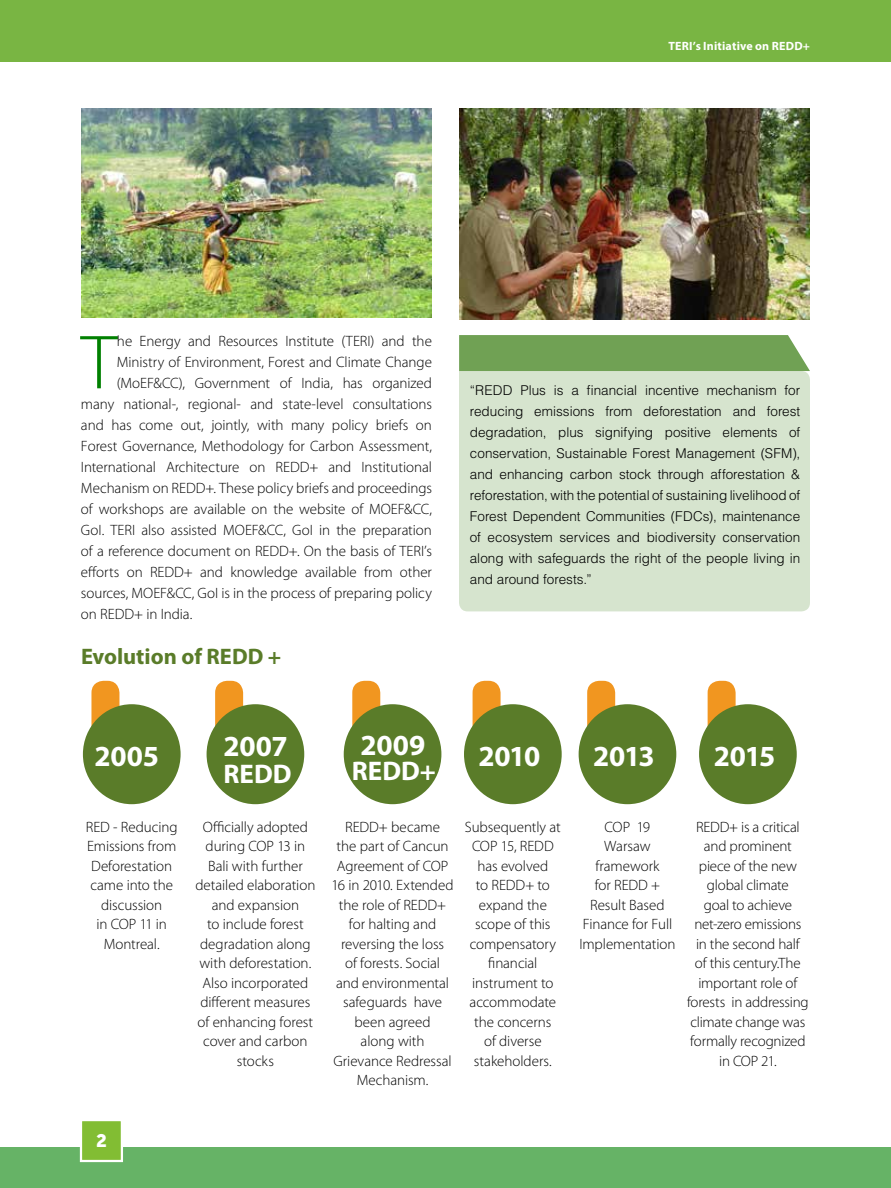
<style>
.page{position:relative;width:891px;height:1188px;background:#fff}
.page>*{position:absolute;margin:0;border:0;box-sizing:border-box;transform-origin:0 0}
.t1{font:300 77.25px "Myriad Pro";color:#008000}
.t2{font:700 29.25px "Myriad Pro";letter-spacing:-.01em;color:#fff}
.t3{font:700 27px "Myriad Pro";letter-spacing:.005em;color:#fff}
.t4{font:700 22.5px "Myriad Pro";color:#5a7c29}
.t5{font:18px "Museo Sans 900";color:#fff}
.t6{font:300 15px/19.5px "Myriad Pro";letter-spacing:-.005em;color:#000;text-align:center}
.t7{font:300 13.5px/21px "Helvetica";color:#000;text-align:justify}
.t8{font:700 12px "Myriad Pro";letter-spacing:.015em;color:#fff}
</style>
<div class="page">
<div style="left:0;top:0;width:891px;height:62px;background:#79b543"></div>
<div style="left:0;top:1148px;width:891px;height:40px;background:#66b366"></div>
<div style="left:81px;top:1120px;width:41px;height:41px;background:#82bd33"></div>
<div style="left:80px;top:1119px;width:43px;height:43px;border:2px solid #fff"></div>
<div style="left:459px;top:371px;width:351px;height:240px;background:#d6e4ce"></div>
<div style="left:459px;top:335px;width:351px;height:36px;background:#70a154"></div>
<img style="left:459px;top:108px;width:351px;height:212px">
<img style="left:81px;top:108px;width:351px;height:210px">
<div style="left:91px;top:681px;width:28px;height:66px;background:#f19620;border-radius:12px"></div>
<div style="left:83px;top:704px;width:98px;height:100px;background:#5a7c29;border-radius:50%"></div>
<div style="left:215px;top:681px;width:28px;height:66px;background:#f19620;border-radius:12px"></div>
<div style="left:207px;top:704px;width:97px;height:100px;background:#5a7c29;border-radius:50%"></div>
<div style="left:352px;top:681px;width:28px;height:66px;background:#f19620;border-radius:12px"></div>
<div style="left:344px;top:704px;width:97px;height:100px;background:#5a7c29;border-radius:50%"></div>
<div style="left:473px;top:681px;width:28px;height:66px;background:#f19620;border-radius:12px"></div>
<div style="left:464px;top:704px;width:98px;height:100px;background:#5a7c29;border-radius:50%"></div>
<div style="left:587px;top:681px;width:28px;height:66px;background:#f19620;border-radius:12px"></div>
<div style="left:579px;top:704px;width:97px;height:100px;background:#5a7c29;border-radius:50%"></div>
<div style="left:708px;top:681px;width:28px;height:66px;background:#f19620;border-radius:12px"></div>
<div style="left:699px;top:704px;width:98px;height:100px;background:#5a7c29;border-radius:50%"></div>
<p class="t8" style="left:669px;top:38px;width:143px">TERI’s Initiative on REDD+</p>
<h1 class="t1" style="left:81px;top:316px;width:37px">T</h1>
<p class="t6" style="left:117px;top:331px;width:316px">he Energy and Resources Institute (TERI) and the</p>
<p class="t6" style="left:117px;top:352px;width:317px">Ministry of Environment, Forest and Climate Change</p>
<p class="t6" style="left:117px;top:373px;width:317px">(MoEF&amp;CC), Government of India, has organized</p>
<p class="t6" style="left:81px;top:394px;width:352px">many national-, regional- and state-level consultations</p>
<p class="t6" style="left:81px;top:415px;width:352px">and has come out, jointly, with many policy briefs on</p>
<p class="t6" style="left:81px;top:436px;width:353px">Forest Governance, Methodology for Carbon Assessment,</p>
<p class="t6" style="left:81px;top:457px;width:353px">International Architecture on REDD+ and Institutional</p>
<p class="t6" style="left:81px;top:478px;width:352px">Mechanism on REDD+. These policy briefs and proceedings</p>
<p class="t6" style="left:81px;top:499px;width:353px">of workshops are available on the website of MOEF&amp;CC,</p>
<p class="t6" style="left:81px;top:520px;width:353px">GoI. TERI also assisted MOEF&amp;CC, GoI in the preparation</p>
<p class="t6" style="left:81px;top:541px;width:353px">of a reference document on REDD+. On the basis of TERI’s</p>
<p class="t6" style="left:81px;top:562px;width:353px">efforts on REDD+ and knowledge available from other</p>
<p class="t6" style="left:81px;top:583px;width:352px">sources, MOEF&amp;CC, GoI is in the process of preparing policy</p>
<p class="t6" style="left:81px;top:604px;width:113px">on REDD+ in India.</p>
<h3 class="t4" style="left:81px;top:642px;width:202px">Evolution of REDD +</h3>
<h2 class="t2" style="left:94px;top:738px;width:66px">2005</h2>
<h2 class="t2" style="left:224px;top:727px;width:66px">2007</h2>
<h2 class="t2" style="left:361px;top:726px;width:66px">2009</h2>
<h3 class="t3" style="left:224px;top:756px;width:70px">REDD</h3>
<h3 class="t3" style="left:352px;top:753px;width:86px">REDD+</h3>
<p class="t7" style="left:470px;top:380px;width:332px">“REDD Plus is a financial incentive mechanism for reducing emissions from deforestation and forest degradation, plus signifying positive elements of conservation, Sustainable Forest Management (SFM), and enhancing carbon stock through afforestation &amp; reforestation, with the potential of sustaining livelihood of Forest Dependent Communities (FDCs), maintenance of ecosystem services and biodiversity conservation along with safeguards the right of the people living in and around forests.”</p>
<h2 class="t2" style="left:478px;top:738px;width:63px">2010</h2>
<h2 class="t2" style="left:593px;top:738px;width:63px">2013</h2>
<h2 class="t2" style="left:714px;top:737px;width:63px">2015</h2>
<p class="t6" style="left:86px;top:817px;width:93px">RED - Reducing<br>Emissions from<br>Deforestation came into the discussion<br>in COP 11 in<br>Montreal.</p>
<p class="t6" style="left:195px;top:817px;width:121px">Officially adopted during COP 13 in<br>Bali with further detailed elaboration and expansion<br>to include forest degradation along with deforestation.<br>Also incorporated different measures of enhancing forest cover and carbon stocks</p>
<p class="t6" style="left:332px;top:817px;width:124px">REDD+ became<br>the part of Cancun<br>Agreement of COP<br>16 in 2010. Extended the role of REDD+ for halting and reversing the loss<br>of forests. Social<br>and environmental safeguards have been agreed<br>along with<br>Grievance Redressal<br>Mechanism.</p>
<p class="t6" style="left:465px;top:817px;width:97px">Subsequently at<br>COP 15, REDD has evolved<br>to REDD+ to expand the scope of this compensatory financial instrument to accommodate the concerns<br>of diverse stakeholders.</p>
<p class="t6" style="left:579px;top:817px;width:98px">COP 19<br>Warsaw framework<br>for REDD +<br>Result Based<br>Finance for Full<br>Implementation</p>
<p class="t6" style="left:687px;top:817px;width:123px">REDD+ is a critical and prominent piece of the new global climate<br>goal to achieve net-zero emissions<br>in the second half<br>of this century.The important role of forests in addressing climate change was formally recognized in COP 21.</p>
<p class="t5" style="left:96px;top:1131px;width:12px">2</p>
</div>
